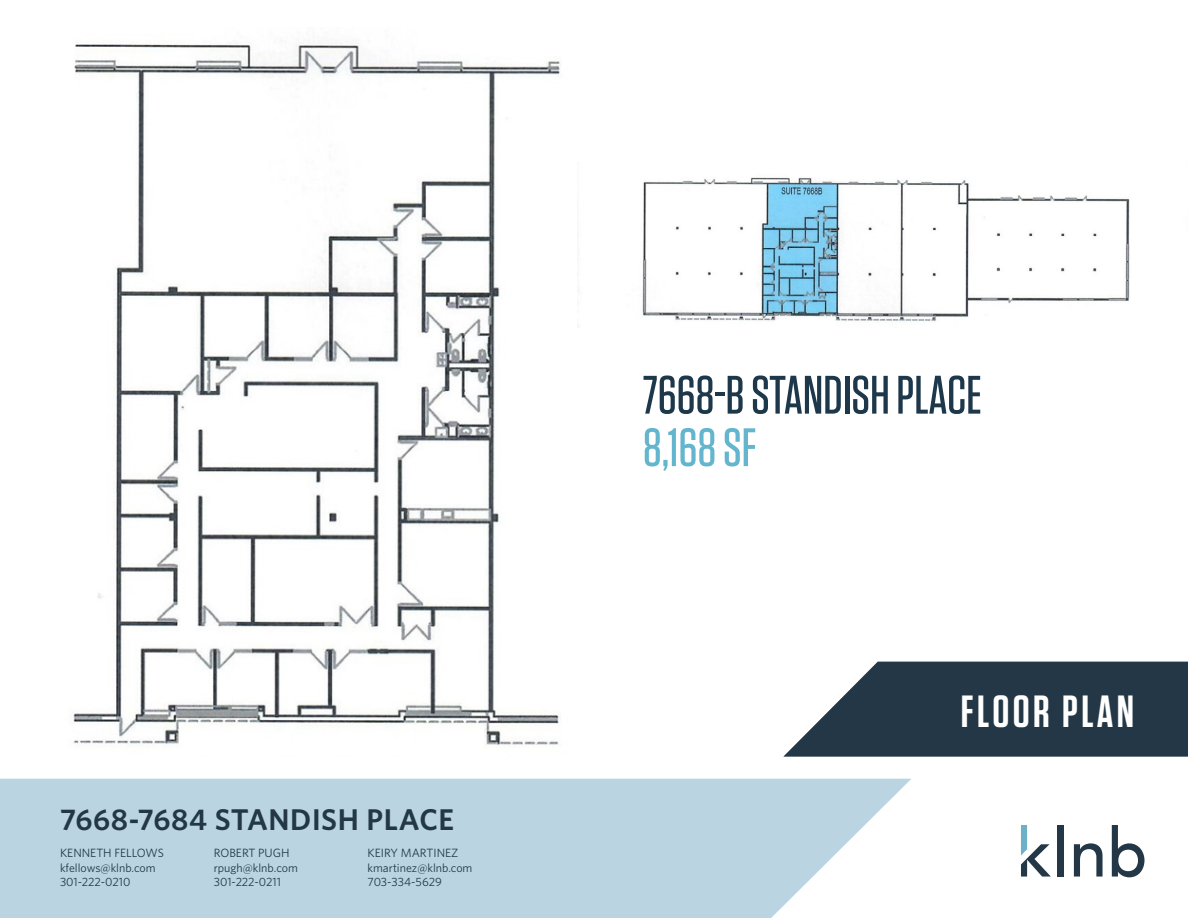
<style>
.page{position:relative;width:1188px;height:918px;background:#fff}
.page>*{position:absolute;margin:0;border:0;box-sizing:border-box;transform-origin:0 0}
.t1{font:500 54px "Tungsten";color:#1e384b}
.t2{font:500 54px "Tungsten";color:#64b6cf}
.t3{font:600 45px "Tungsten";letter-spacing:.075em;color:#fff}
.t4{font:600 30px "Whitney";letter-spacing:.02em;color:#233746}
.t5{font:12px/14.4px "Whitney";color:#233746}
</style>
<div class="page">
<svg style="left:0;top:779px;width:911px;height:139px;background:#bfd8e3"></svg>
<svg style="left:1021px;top:825px;width:30px;height:52px"></svg>
<div style="left:1057px;top:825px;width:7px;height:52px;background:#233746"></div>
<svg style="left:1074px;top:843px;width:29px;height:34px"></svg>
<svg style="left:1112px;top:825px;width:32px;height:52px"></svg>
<svg style="left:783px;top:662px;width:405px;height:95px;background:#3f515e"></svg>
<img style="left:73px;top:40px;width:505px;height:705px">
<img style="left:642px;top:177px;width:488px;height:144px">
<h3 class="t4" style="left:60px;top:806px;width:396px">7668-7684 STANDISH PLACE</h3>
<p class="t5" style="left:60px;top:847px;width:105px">KENNETH FELLOWS kfellows@klnb.com<br>301-222-0210</p>
<p class="t5" style="left:214px;top:847px;width:86px">ROBERT PUGH rpugh@klnb.com<br>301-222-0211</p>
<p class="t5" style="left:368px;top:847px;width:106px">KEIRY MARTINEZ kmartinez@klnb.com<br>703-334-5629</p>
<h1 class="t1" style="left:643px;top:370px;width:340px">7668-B STANDISH PLACE</h1>
<h1 class="t2" style="left:643px;top:423px;width:115px">8,168 SF</h1>
<h2 class="t3" style="left:961px;top:691px;width:175px">FLOOR PLAN</h2>
</div>
